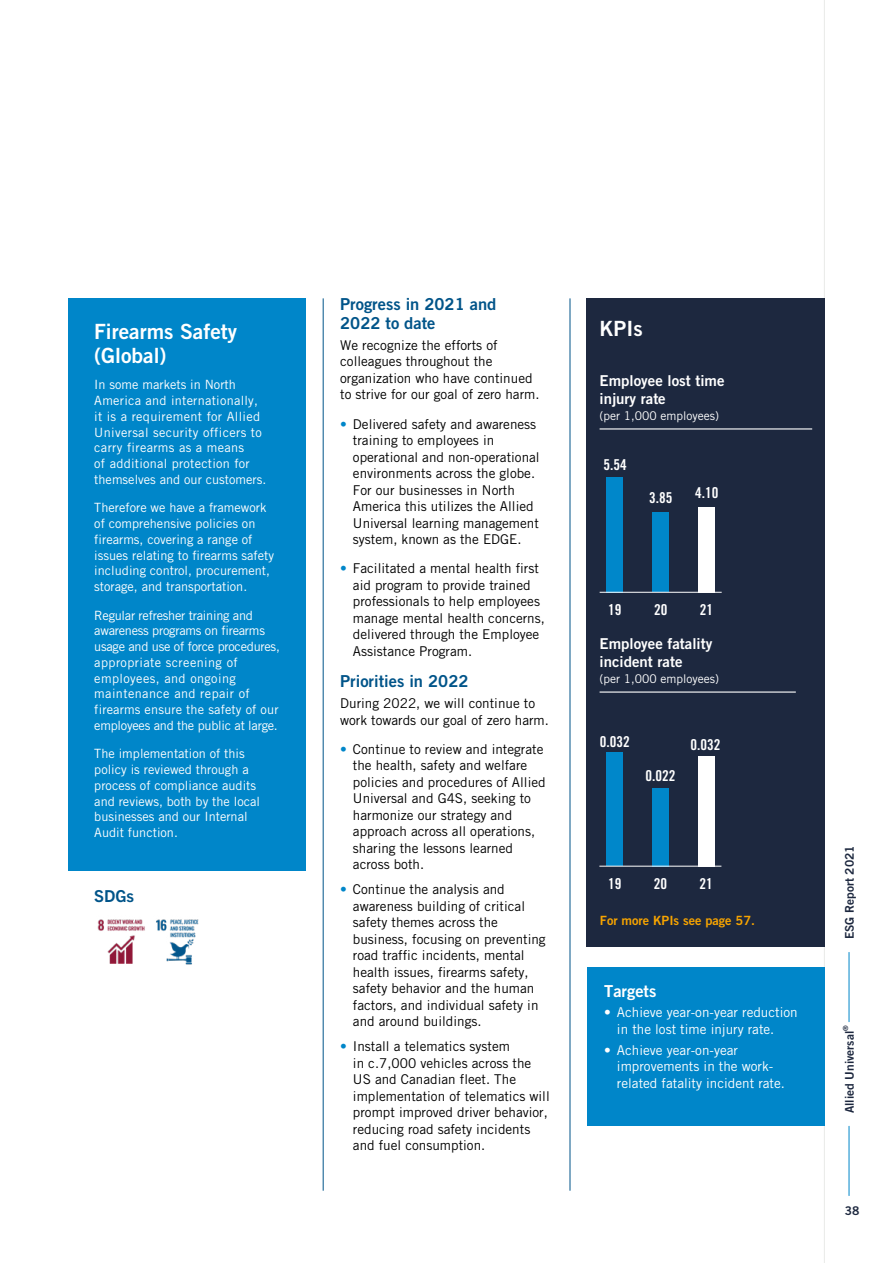
<style>
.page{position:relative;width:893px;height:1263px;background:#fff}
.page>*{position:absolute;margin:0;border:0;box-sizing:border-box;transform-origin:0 0}
.t1{font:21px/24px "Trade Gothic LT Std Bd 2";color:#fff}
.t2{font:16.5px/18.8px "Trade Gothic LT Std Bd 2";color:#005489}
.t3{font:16.5px "Trade Gothic LT Std Bd 2";color:#fff}
.t4{font:700 16.5px "Trade Gothic Next LT Pro";color:#005489}
.t5{font:15px/18px "Trade Gothic LT Std Bd 2";color:#fff}
.t6{font:15px "Trade Gothic LT Std Bd Cn 20";color:#fff}
.t7{font:13.5px/16.5px "Trade Gothic LT Std";color:#000}
.t8{font:13.5px/16.5px "Trade Gothic LT Std";color:#fff}
.t9{font:12.75px/15.8px "Trade Gothic LT Std";color:#fff}
.t10{font:12.75px/15.8px "Trade Gothic LT Std";letter-spacing:-.02em;color:#fff}
.t11{font:12.75px/15.8px "Trade Gothic LT Std";letter-spacing:.02em;color:#fff}
.t12{font:12.75px "Trade Gothic LT Std Bd 2";color:#f7a400}
.t13{font:12px "Trade Gothic LT Std";color:#fff}
.t14{font:12px "Trade Gothic LT Std Bd 2";color:#1d283f}
.t15{font:7.05px "Trade Gothic LT Std Bd 2";color:#1d283f}
.s1{color:#0086c9}
</style>
<div class="page">
<hr style="left:824px;top:0;width:1px;height:1263px;background:#e9eae8">
<div style="left:69px;top:298px;width:237px;height:572px;background:#0086c9"></div>
<div style="left:587px;top:298px;width:238px;height:649px;background:#1d283f"></div>
<hr style="left:600px;top:428px;width:212px;height:1px;background:#fff">
<hr style="left:600px;top:691px;width:196px;height:2px;background:#fff">
<div style="left:698px;top:507px;width:17px;height:85px;background:#fff"></div>
<div style="left:652px;top:512px;width:17px;height:80px;background:#0087ca"></div>
<div style="left:607px;top:477px;width:16px;height:115px;background:#0087ca"></div>
<hr style="left:600px;top:592px;width:122px;height:1px;background:#fff">
<div style="left:698px;top:756px;width:16px;height:110px;background:#fff"></div>
<div style="left:652px;top:788px;width:17px;height:78px;background:#0087ca"></div>
<div style="left:606px;top:752px;width:17px;height:114px;background:#0087ca"></div>
<hr style="left:600px;top:866px;width:121px;height:1px;background:#fff">
<hr style="left:323px;top:298px;width:1px;height:893px;background:#005489">
<hr style="left:570px;top:298px;width:1px;height:893px;background:#005489">
<img style="left:97px;top:919px;width:48px;height:45px">
<img style="left:156px;top:919px;width:43px;height:46px">
<div style="left:587px;top:968px;width:238px;height:158px;background:#0086c9"></div>
<hr style="left:849px;top:1126px;width:1px;height:69px;background:#0086c9">
<hr style="left:849px;top:952px;width:1px;height:70px;background:#0086c9">
<h1 class="t1" style="left:94px;top:319px;width:144px">Firearms Safety (Global)</h1>
<p class="t11" style="left:94px;top:377px;width:174px">In some markets in North<br>America and internationally, it is a requirement for Allied<br>Universal security officers to carry firearms as a means<br>of additional protection for themselves and our customers.</p>
<p class="t9" style="left:94px;top:500px;width:181px">Therefore we have a framework of comprehensive policies on firearms, covering a range of issues relating to firearms safety including control, procurement, storage, and transportation.</p>
<p class="t10" style="left:94px;top:607px;width:187px">Regular refresher training and awareness programs on firearms usage and use of force procedures, appropriate screening of employees, and ongoing maintenance and repair of firearms ensure the safety of our employees and the public at large.</p>
<p class="t9" style="left:94px;top:746px;width:167px">The implementation of this policy is reviewed through a process of compliance audits and reviews, both by the local businesses and our Internal<br>Audit function.</p>
<p class="t4" style="left:94px;top:885px;width:41px">SDGs</p>
<p class="t2" style="left:340px;top:295px;width:158px">Progress in 2021 and<br>2022 to date</p>
<p class="t7" style="left:340px;top:337px;width:201px">We recognize the efforts of colleagues throughout the organization who have continued to strive for our goal of zero harm.</p>
<p class="t7" style="left:353px;top:415px;width:188px;text-indent:-13px"><span class="s1">•</span> Delivered safety and awareness training to employees in operational and non-operational environments across the globe.<br>For our businesses in North<br>America this utilizes the Allied<br>Universal learning management system, known as the EDGE.</p>
<p class="t7" style="left:353px;top:560px;width:193px;text-indent:-13px"><span class="s1">•</span> Facilitated a mental health first aid program to provide trained professionals to help employees manage mental health concerns, delivered through the Employee<br>Assistance Program.</p>
<p class="t2" style="left:340px;top:672px;width:130px">Priorities in 2022</p>
<p class="t7" style="left:340px;top:695px;width:210px">During 2022, we will continue to work towards our goal of zero harm.</p>
<p class="t7" style="left:353px;top:741px;width:194px;text-indent:-13px"><span class="s1">•</span> Continue to review and integrate the health, safety and welfare policies and procedures of Allied<br>Universal and G4S, seeking to harmonize our strategy and approach across all operations, sharing the lessons learned across both.</p>
<p class="t7" style="left:353px;top:881px;width:194px;text-indent:-13px"><span class="s1">•</span> Continue the analysis and awareness building of critical safety themes across the business, focusing on preventing road traffic incidents, mental health issues, firearms safety, safety behavior and the human factors, and individual safety in and around buildings.</p>
<p class="t7" style="left:353px;top:1038px;width:198px;text-indent:-13px"><span class="s1">•</span> Install a telematics system<br>in c.7,000 vehicles across the<br>US and Canadian fleet. The implementation of telematics will prompt improved driver behavior, reducing road safety incidents and fuel consumption.</p>
<h1 class="t1" style="left:600px;top:316px;width:45px">KPIs</h1>
<p class="t5" style="left:600px;top:371px;width:126px">Employee lost time injury rate</p>
<p class="t13" style="left:600px;top:408px;width:121px">(per 1,000 employees)</p>
<p class="t6" style="left:603px;top:456px;width:25px">5.54</p>
<p class="t6" style="left:649px;top:488px;width:25px">3.85</p>
<p class="t6" style="left:695px;top:483px;width:25px">4.10</p>
<p class="t6" style="left:608px;top:601px;width:15px">19</p>
<p class="t6" style="left:654px;top:601px;width:15px">20</p>
<p class="t6" style="left:700px;top:601px;width:15px">21</p>
<p class="t5" style="left:600px;top:634px;width:114px">Employee fatality incident rate</p>
<p class="t13" style="left:600px;top:671px;width:121px">(per 1,000 employees)</p>
<p class="t6" style="left:600px;top:732px;width:31px">0.032</p>
<p class="t6" style="left:645px;top:767px;width:31px">0.022</p>
<p class="t6" style="left:690px;top:735px;width:31px">0.032</p>
<p class="t6" style="left:608px;top:874px;width:15px">19</p>
<p class="t6" style="left:654px;top:874px;width:15px">20</p>
<p class="t6" style="left:700px;top:874px;width:15px">21</p>
<p class="t12" style="left:600px;top:912px;width:157px">For more KPIs see page 57.</p>
<p class="t3" style="left:604px;top:980px;width:54px">Targets</p>
<p class="t8" style="left:617px;top:1004px;width:182px;text-indent:-13px">• Achieve year-on-year reduction in the lost time injury rate.</p>
<p class="t8" style="left:617px;top:1041px;width:169px;text-indent:-13px">• Achieve year-on-year improvements in the work&shy;related fatality incident rate.</p>
<p class="t14" style="left:842px;top:939px;width:95px;rotate:-90deg">ESG Report 2021</p>
<p class="t15" style="left:841px;top:1031px;width:7px;rotate:-90deg">®</p>
<p class="t14" style="left:842px;top:1113px;width:84px;rotate:-90deg">Allied Universal</p>
<p class="t14" style="left:845px;top:1203px;width:16px">38</p>
</div>
